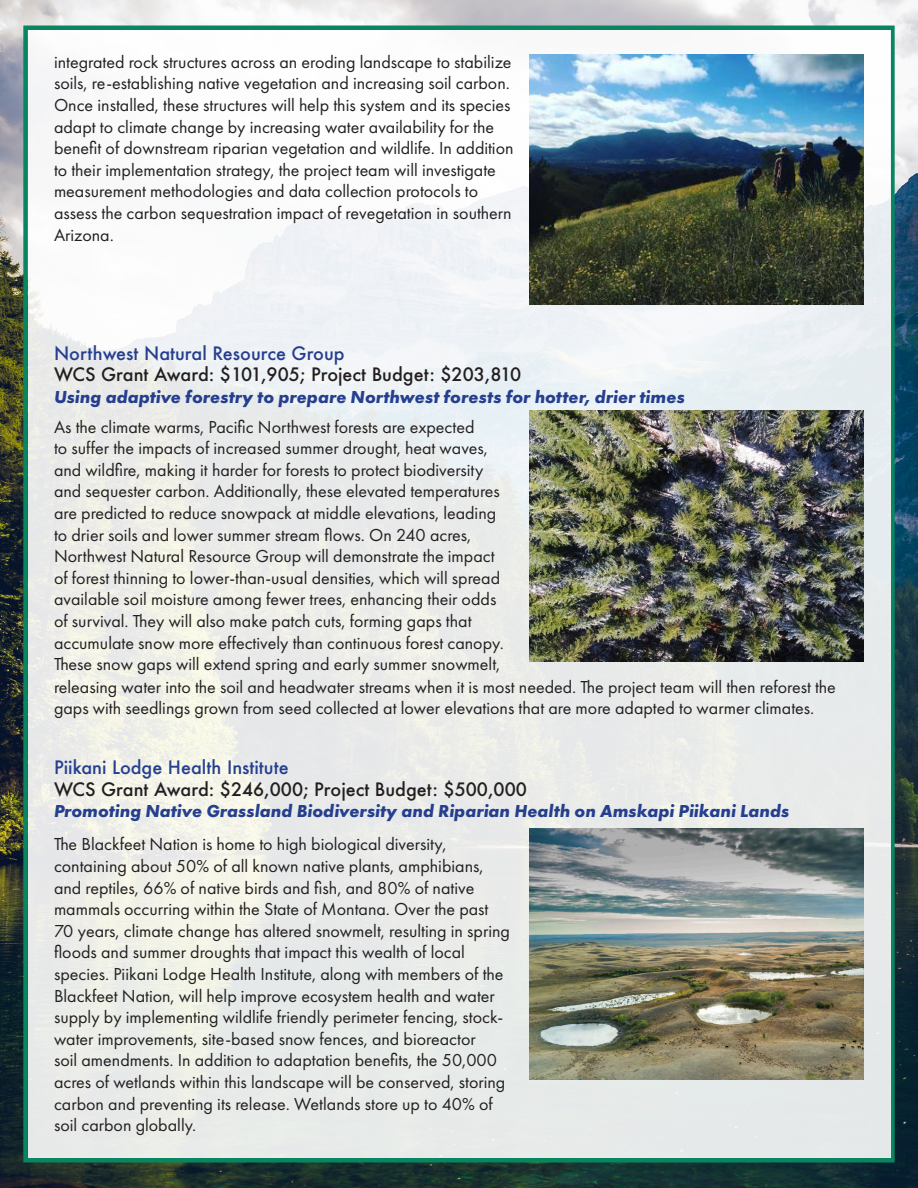
<style>
.page{position:relative;width:918px;height:1188px;background:#fff}
.page>*{position:absolute;margin:0;border:0;box-sizing:border-box;transform-origin:0 0}
.t1{font:18px/21.6px "Futura PT";color:#231f20}
.t2{font:italic 700 18px "Futura PT";color:#253f8e}
.t3{font:500 18px "Futura";color:#231f20}
.t4{font:500 18px "Futura";color:#253f8e}
</style>
<div class="page">
<img style="left:0;top:0;width:918px;height:1188px">
<div style="left:28px;top:30px;width:862px;height:1128px;background:linear-gradient(to bottom,#f8f8fa,#e5e7e3)"></div>
<img style="left:529px;top:54px;width:335px;height:251px">
<img style="left:529px;top:411px;width:335px;height:250px">
<img style="left:529px;top:828px;width:335px;height:251px">
<p class="t1" style="left:54px;top:51px;width:461px">integrated rock structures across an eroding landscape to stabilize soils, re-establishing native vegetation and increasing soil carbon.<br>Once installed, these structures will help this system and its species adapt to climate change by increasing water availability for the benefit of downstream riparian vegetation and wildlife. In addition to their implementation strategy, the project team will investigate measurement methodologies and data collection protocols to assess the carbon sequestration impact of revegetation in southern Arizona.</p>
<p class="t4" style="left:54px;top:341px;width:292px">Northwest Natural Resource Group</p>
<p class="t3" style="left:54px;top:362px;width:469px">WCS Grant Award: $101,905; Project Budget: $203,810</p>
<p class="t2" style="left:54px;top:386px;width:632px">Using adaptive forestry to prepare Northwest forests for hotter, drier times</p>
<p class="t1" style="left:54px;top:416px;width:451px">As the climate warms, Pacific Northwest forests are expected<br>to suffer the impacts of increased summer drought, heat waves, and wildfire, making it harder for forests to protect biodiversity and sequester carbon. Additionally, these elevated temperatures are predicted to reduce snowpack at middle elevations, leading to drier soils and lower summer stream flows. On 240 acres, Northwest Natural Resource Group will demonstrate the impact of forest thinning to lower-than-usual densities, which will spread available soil moisture among fewer trees, enhancing their odds of survival. They will also make patch cuts, forming gaps that accumulate snow more effectively than continuous forest canopy.<br>These snow gaps will extend spring and early summer snowmelt,</p>
<p class="t1" style="left:54px;top:676px;width:783px">releasing water into the soil and headwater streams when it is most needed. The project team will then reforest the gaps with seedlings grown from seed collected at lower elevations that are more adapted to warmer climates.</p>
<p class="t4" style="left:54px;top:755px;width:236px">Piikani Lodge Health Institute</p>
<p class="t3" style="left:54px;top:777px;width:474px">WCS Grant Award: $246,000; Project Budget: $500,000</p>
<p class="t2" style="left:54px;top:800px;width:737px">Promoting Native Grassland Biodiversity and Riparian Health on Amskapi Piikani Lands</p>
<p class="t1" style="left:54px;top:834px;width:458px">The Blackfeet Nation is home to high biological diversity, containing about 50% of all known native plants, amphibians, and reptiles, 66% of native birds and fish, and 80% of native mammals occurring within the State of Montana. Over the past 70 years, climate change has altered snowmelt, resulting in spring floods and summer droughts that impact this wealth of local species. Piikani Lodge Health Institute, along with members of the Blackfeet Nation, will help improve ecosystem health and water supply by implementing wildlife friendly perimeter fencing, stock&shy;water improvements, site-based snow fences, and bioreactor<br>soil amendments. In addition to adaptation benefits, the 50,000 acres of wetlands within this landscape will be conserved, storing carbon and preventing its release. Wetlands store up to 40% of soil carbon globally.</p>
</div>
